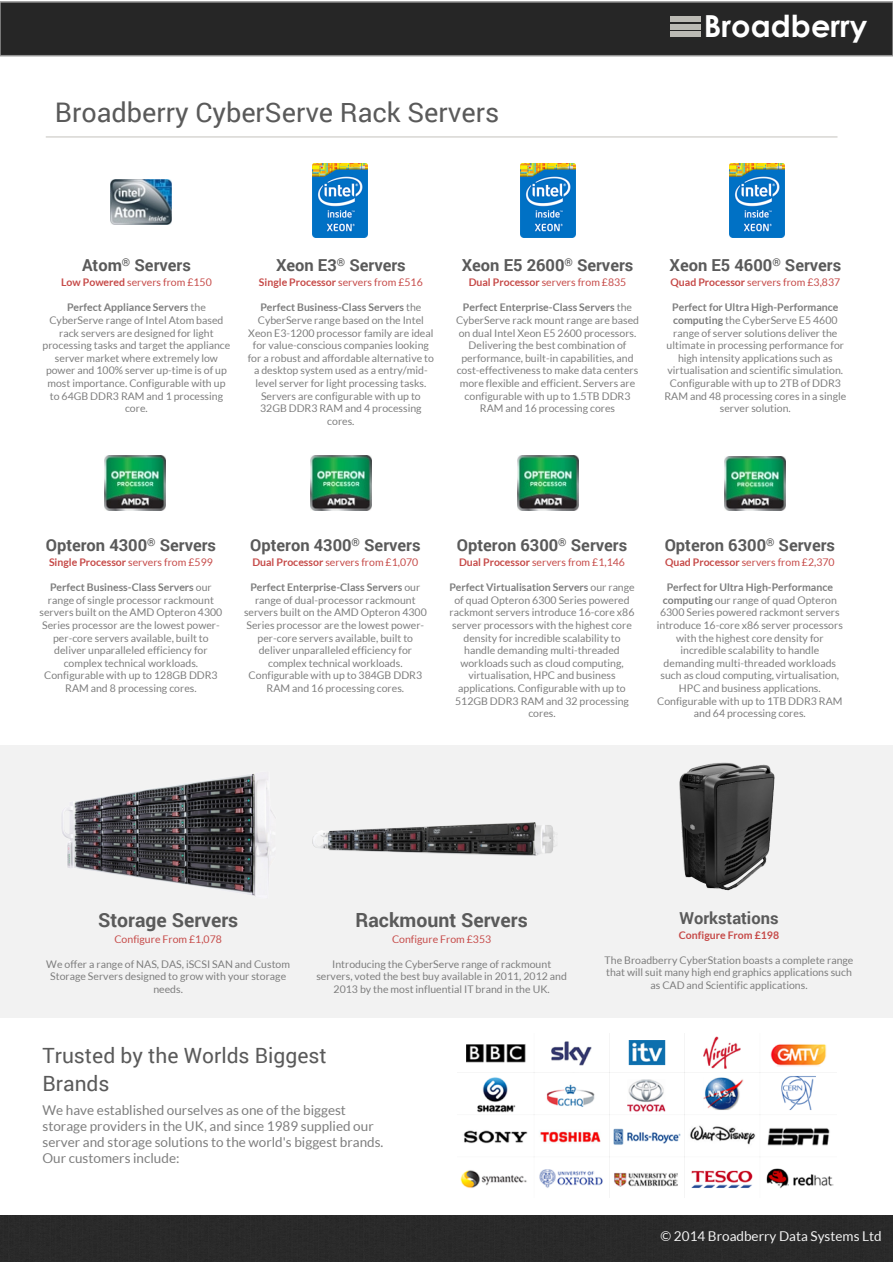
<style>
.page{position:relative;width:893px;height:1263px;background:#fff}
.page>*{position:absolute;margin:0;border:0;box-sizing:border-box;transform-origin:0 0}
.t1{font:700 30.3px "Century Gothic";color:#fff}
.t2{font:27px "Roboto";color:#5a5a5a}
.t3{font:21px/27.8px "Roboto";color:#5a5a5a}
.t4{font:700 19.5px "Roboto";color:#5a5a5a}
.t5{font:700 16.5px "Roboto";color:#5a5a5a}
.t6{font:13.5px/16.2px "Lato";color:#7d7d7d}
.t7{font:13.5px "Lato";color:#f2f2f2}
.t8{font:10.5px/12.6px "Lato";color:#7d7d7d;text-align:center}
.t9{font:10.5px "Lato";color:#c64a48}
.t10{font:700 10.5px "Lato";color:#c64a48}
.s1{font-weight:700}
.s2{font-weight:400}
</style>
<div class="page">
<div style="left:0;top:1215px;width:355px;height:47px;background:#2a2a2a"></div>
<div style="left:355px;top:1215px;width:538px;height:47px;background:#2a2a2a"></div>
<div style="left:0;top:1px;width:893px;height:55px;background:#262626;border:2px solid #939393"></div>
<img style="left:460px;top:1036px;width:374px;height:153px">
<hr style="left:46px;top:136px;width:791px;height:2px;background:#d8d7d3">
<img style="left:110px;top:179px;width:61px;height:46px">
<img style="left:312px;top:164px;width:56px;height:73px">
<img style="left:520px;top:164px;width:55px;height:73px">
<img style="left:730px;top:164px;width:55px;height:73px">
<img style="left:105px;top:456px;width:61px;height:54px">
<img style="left:310px;top:456px;width:61px;height:54px">
<img style="left:517px;top:456px;width:61px;height:54px">
<img style="left:725px;top:456px;width:61px;height:55px">
<div style="left:0;top:745px;width:893px;height:273px;background:#f2f2f2"></div>
<img style="left:62px;top:773px;width:210px;height:123px">
<img style="left:313px;top:823px;width:244px;height:32px">
<img style="left:679px;top:763px;width:96px;height:128px">
<div style="left:670px;top:16px;width:31px;height:6px;background:#bbbab4"></div>
<div style="left:670px;top:32px;width:31px;height:5px;background:#bbbab4"></div>
<div style="left:670px;top:24px;width:31px;height:6px;background:#bbbab4"></div>
<h2 class="t2" style="left:55px;top:93px;width:446px">Broadberry CyberServe Rack Servers</h2>
<h1 class="t1" style="left:704px;top:15px;width:165px">Broadberry</h1>
<h3 class="t5" style="left:82px;top:254px;width:110px">Atom<sup>®</sup> Servers</h3>
<p class="t9" style="left:61px;top:278px;width:152px"><span class="s1">Low Powered</span> servers from £150</p>
<p class="t8" style="left:43px;top:302px;width:189px"><span class="s1">Perfect Appliance Servers</span> the<br>CyberServe range of Intel Atom based rack servers are designed for light processing tasks and target the appliance server market where extremely low power and 100% server up-time is of up most importance. Configurable with up to 64GB DDR3 RAM and 1 processing core.</p>
<h3 class="t5" style="left:276px;top:254px;width:131px">Xeon E3<sup>®</sup> Servers</h3>
<p class="t10" style="left:259px;top:278px;width:165px">Single Processor <span class="s2">servers from £516</span></p>
<p class="t8" style="left:248px;top:302px;width:188px"><span class="s1">Perfect Business-Class Servers</span> the CyberServe range based on the Intel Xeon E3-1200 processor family are ideal for value-conscious companies looking for a robust and affordable alternative to a desktop system used as a entry/mid&shy;level server for light processing tasks.<br>Servers are configurable with up to 32GB DDR3 RAM and 4 processing cores.</p>
<h3 class="t5" style="left:462px;top:254px;width:173px">Xeon E5 2600<sup>®</sup> Servers</h3>
<p class="t9" style="left:469px;top:278px;width:159px"><span class="s1">Dual Processor</span> servers from £835</p>
<p class="t8" style="left:456px;top:302px;width:185px"><span class="s1">Perfect Enterprise-Class Servers</span> the CyberServe rack mount range are based on dual Intel Xeon E5 2600 processors.<br>Delivering the best combination of performance, built-in capabilities, and cost-effectiveness to make data centers more flexible and efficient. Servers are configurable with up to 1.5TB DDR3<br>RAM and 16 processing cores</p>
<h3 class="t5" style="left:669px;top:254px;width:173px">Xeon E5 4600<sup>®</sup> Servers</h3>
<p class="t9" style="left:670px;top:278px;width:171px"><span class="s1">Quad Processor</span> servers from £3,837</p>
<p class="t8" style="left:664px;top:302px;width:183px"><span class="s1">Perfect for Ultra High-Performance computing</span> the CyberServe E5 4600 range of server solutions deliver the ultimate in processing performance for high intensity applications such as virtualisation and scientific simulation.<br>Configurable with up to 2TB of DDR3<br>RAM and 48 processing cores in a single server solution.</p>
<h3 class="t5" style="left:46px;top:534px;width:172px">Opteron 4300<sup>®</sup> Servers</h3>
<p class="t10" style="left:49px;top:557px;width:165px">Single Processor <span class="s2">servers from £599</span></p>
<p class="t8" style="left:40px;top:582px;width:184px"><span class="s1">Perfect Business-Class Servers</span> our range of single processor rackmount servers built on the AMD Opteron 4300<br>Series processor are the lowest power&shy;per-core servers available, built to deliver unparalleled efficiency for complex technical workloads.<br>Configurable with up to 128GB DDR3<br>RAM and 8 processing cores.</p>
<h3 class="t5" style="left:250px;top:534px;width:172px">Opteron 4300<sup>®</sup> Servers</h3>
<p class="t9" style="left:252px;top:557px;width:168px"><span class="s1">Dual Processor</span> servers from £1,070</p>
<p class="t8" style="left:244px;top:582px;width:184px"><span class="s1">Perfect Enterprise-Class Servers</span> our range of dual-processor rackmount servers built on the AMD Opteron 4300<br>Series processor are the lowest power&shy;per-core servers available, built to deliver unparalleled efficiency for complex technical workloads.<br>Configurable with up to 384GB DDR3<br>RAM and 16 processing cores.</p>
<h3 class="t5" style="left:457px;top:534px;width:172px">Opteron 6300<sup>®</sup> Servers</h3>
<p class="t9" style="left:459px;top:557px;width:168px"><span class="s1">Dual Processor</span> servers from £1,146</p>
<p class="t8" style="left:449px;top:582px;width:187px"><span class="s1">Perfect Virtualisation Servers</span> our range of quad Opteron 6300 Series powered rackmont servers introduce 16-core x86 server processors with the highest core density for incredible scalability to handle demanding multi-threaded workloads such as cloud computing, virtualisation, HPC and business applications. Configurable with up to 512GB DDR3 RAM and 32 processing cores.</p>
<h3 class="t5" style="left:665px;top:534px;width:172px">Opteron 6300<sup>®</sup> Servers</h3>
<p class="t9" style="left:665px;top:557px;width:171px"><span class="s1">Quad Processor</span> servers from £2,370</p>
<p class="t8" style="left:657px;top:582px;width:188px"><span class="s1">Perfect for Ultra High-Performance computing</span> our range of quad Opteron 6300 Series powered rackmont servers introduce 16-core x86 server processors with the highest core density for incredible scalability to handle demanding multi-threaded workloads such as cloud computing, virtualisation, HPC and business applications.<br>Configurable with up to 1TB DDR3 RAM and 64 processing cores.</p>
<h3 class="t4" style="left:98px;top:906px;width:142px">Storage Servers</h3>
<p class="t9" style="left:114px;top:934px;width:109px">Configure From £1,078</p>
<p class="t8" style="left:46px;top:958px;width:245px">We offer a range of NAS, DAS, iSCSI SAN and Custom<br>Storage Servers designed to grow with your storage needs.</p>
<h3 class="t4" style="left:356px;top:906px;width:174px">Rackmount Servers</h3>
<p class="t9" style="left:392px;top:934px;width:101px">Configure From £353</p>
<p class="t8" style="left:316px;top:958px;width:252px">Introducing the CyberServe range of rackmount servers, voted the best buy available in 2011, 2012 and<br>2013 by the most influential IT brand in the UK.</p>
<h3 class="t3" style="left:43px;top:1041px;width:286px">Trusted by the Worlds Biggest<br>Brands</h3>
<p class="t6" style="left:43px;top:1102px;width:342px">We have established ourselves as one of the biggest storage providers in the UK, and since 1989 supplied our server and storage solutions to the world's biggest brands.<br>Our customers include:</p>
<h3 class="t5" style="left:680px;top:906px;width:100px">Workstations</h3>
<p class="t10" style="left:679px;top:930px;width:102px">Configure From £198</p>
<p class="t8" style="left:605px;top:954px;width:250px">The Broadberry CyberStation boasts a complete range that will suit many high end graphics applications such as CAD and Scientific applications.</p>
<p class="t7" style="left:661px;top:1230px;width:223px">© 2014 Broadberry Data Systems Ltd</p>
</div>
